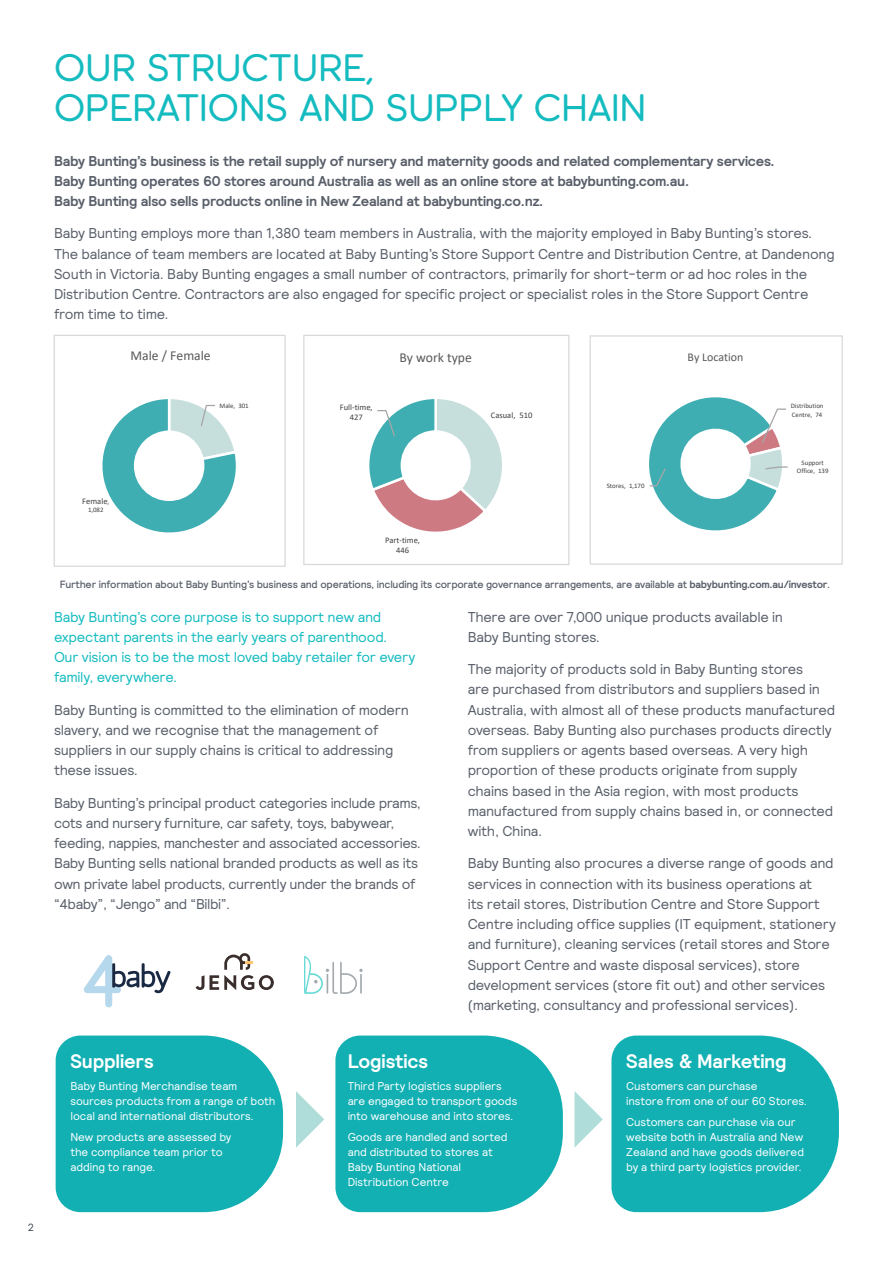
<style>
.page{position:relative;width:893px;height:1263px;background:#fff}
.page>*{position:absolute;margin:0;border:0;box-sizing:border-box;transform-origin:0 0}
.t1{font:39px/40.5px "BB Leroy Regular";letter-spacing:-.01em;color:#14bbbf}
.t2{font:700 19.5px "Relative";letter-spacing:-.005em;color:#fff}
.t3{font:14.25px/20.2px "Relative";letter-spacing:-.02em;color:#595f6a}
.t4{font:700 14.25px/20.2px "Relative";letter-spacing:-.02em;color:#595f6a}
.t5{font:14.25px/20.2px "Relative";letter-spacing:-.02em;color:#14bbbf}
.t6{font:13.65px "Calibri";color:#595959}
.t7{font:11.85px "Calibri";color:#595959}
.t8{font:11.4px/14.9px "Relative";letter-spacing:-.01em;color:#fff}
.t9{font:500 10.5px "Relative";letter-spacing:-.02em;color:#595f6a}
.t10{font:10.5px "Relative";color:#3e444f}
.t11{font:8.55px/10.2px "Calibri";color:#404040;text-align:center}
.t12{font:6.9px "Calibri";color:#404040}
.t13{font:6.75px/8.6px "Calibri";color:#404040}
.s1{font-size:6.9px}
.s2{font-weight:700}
</style>
<div class="page">
<svg style="left:84px;top:955px;width:86px;height:52px"></svg>
<svg style="left:196px;top:953px;width:78px;height:37px"></svg>
<svg style="left:304px;top:956px;width:59px;height:38px"></svg>
<svg style="left:102px;top:399px;width:134px;height:134px"></svg>
<div style="left:54px;top:335px;width:232px;height:232px;border:1px solid #d9d9d9"></div>
<svg style="left:369px;top:399px;width:133px;height:133px"></svg>
<div style="left:303px;top:335px;width:266px;height:230px;border:1px solid #d9d9d9"></div>
<svg style="left:56px;top:1035px;width:227px;height:177px;background:#25b6b8"></svg>
<svg style="left:335px;top:1035px;width:228px;height:177px;background:#25b6b9"></svg>
<svg style="left:611px;top:1035px;width:228px;height:177px;background:#25b6b9"></svg>
<svg style="left:296px;top:1091px;width:28px;height:57px"></svg>
<svg style="left:574px;top:1091px;width:29px;height:57px"></svg>
<svg style="left:649px;top:397px;width:139px;height:134px"></svg>
<div style="left:590px;top:335px;width:253px;height:230px;border:1px solid #d9d9d9"></div>
<p class="t10" style="left:28px;top:1220px;width:8px">2</p>
<p class="t1" style="left:54px;top:47px;width:594px">OUR STRUCTURE,<br>OPERATIONS AND SUPPLY CHAIN</p>
<p class="t4" style="left:54px;top:150px;width:722px">Baby Bunting’s business is the retail supply of nursery and maternity goods and related complementary services.<br>Baby Bunting operates 60 stores around Australia as well as an online store at babybunting.com.au.<br>Baby Bunting also sells products online in New Zealand at babybunting.co.nz.</p>
<p class="t3" style="left:54px;top:223px;width:782px">Baby Bunting employs more than 1,380 team members in Australia, with the majority employed in Baby Bunting’s stores.<br>The balance of team members are located at Baby Bunting’s Store Support Centre and Distribution Centre, at Dandenong South in Victoria. Baby Bunting engages a small number of contractors, primarily for short-term or ad hoc roles in the Distribution Centre. Contractors are also engaged for specific project or specialist roles in the Store Support Centre from time to time.</p>
<p class="t6" style="left:131px;top:346px;width:82px">Male / Female</p>
<p class="t12" style="left:219px;top:401px;width:31px">Male, 301</p>
<p class="t11" style="left:82px;top:496px;width:29px">Female<span class="s1">,</span></p>
<p class="t12" style="left:88px;top:505px;width:17px">1,082</p>
<p class="t11" style="left:340px;top:402px;width:34px">Full-time,<br>427</p>
<p class="t6" style="left:399px;top:348px;width:74px">By work type</p>
<p class="t11" style="left:491px;top:410px;width:43px">Casual, 510</p>
<p class="t11" style="left:385px;top:535px;width:37px">Part-time,<br>446</p>
<p class="t7" style="left:688px;top:348px;width:57px">By Location</p>
<p class="t13" style="left:607px;top:482px;width:39px">Stores, 1,170</p>
<p class="t13" style="left:791px;top:402px;width:34px">Distribution<br>Centre, 74</p>
<p class="t13" style="left:797px;top:458px;width:33px;text-align:center">Support<br>Office, 139</p>
<p class="t9" style="left:60px;top:577px;width:772px">Further information about Baby Bunting’s business and operations, including its corporate governance arrangements, are available at <span class="s2">babybunting.com.au/investor</span>.</p>
<p class="t5" style="left:54px;top:606px;width:363px">Baby Bunting’s core purpose is to support new and expectant parents in the early years of parenthood.<br>Our vision is to be the most loved baby retailer for every family, everywhere.</p>
<p class="t3" style="left:54px;top:699px;width:356px">Baby Bunting is committed to the elimination of modern slavery, and we recognise that the management of suppliers in our supply chains is critical to addressing these issues.</p>
<p class="t3" style="left:54px;top:792px;width:368px">Baby Bunting’s principal product categories include prams, cots and nursery furniture, car safety, toys, babywear, feeding, nappies, manchester and associated accessories.<br>Baby Bunting sells national branded products as well as its own private label products, currently under the brands of “4baby”, “Jengo” and “Bilbi”.</p>
<p class="t3" style="left:468px;top:606px;width:317px">There are over 7,000 unique products available in<br>Baby Bunting stores.</p>
<p class="t3" style="left:468px;top:658px;width:369px">The majority of products sold in Baby Bunting stores<br>are purchased from distributors and suppliers based in Australia, with almost all of these products manufactured overseas. Baby Bunting also purchases products directly from suppliers or agents based overseas. A very high proportion of these products originate from supply chains based in the Asia region, with most products manufactured from supply chains based in, or connected with, China.</p>
<p class="t3" style="left:468px;top:853px;width:370px">Baby Bunting also procures a diverse range of goods and services in connection with its business operations at<br>its retail stores, Distribution Centre and Store Support Centre including office supplies (IT equipment, stationery and furniture), cleaning services (retail stores and Store Support Centre and waste disposal services), store development services (store fit out) and other services (marketing, consultancy and professional services).</p>
<p class="t2" style="left:70px;top:1049px;width:85px">Suppliers</p>
<p class="t8" style="left:70px;top:1078px;width:206px">Baby Bunting Merchandise team sources products from a range of both local and international distributors.</p>
<p class="t8" style="left:70px;top:1129px;width:163px">New products are assessed by the compliance team prior to adding to range.</p>
<p class="t2" style="left:348px;top:1049px;width:82px">Logistics</p>
<p class="t8" style="left:348px;top:1078px;width:171px">Third Party logistics suppliers are engaged to transport goods into warehouse and into stores.</p>
<p class="t8" style="left:348px;top:1129px;width:161px">Goods are handled and sorted and distributed to stores at<br>Baby Bunting National<br>Distribution Centre</p>
<p class="t2" style="left:626px;top:1049px;width:162px">Sales &amp; Marketing</p>
<p class="t8" style="left:626px;top:1078px;width:182px">Customers can purchase<br>instore from one of our 60 Stores.</p>
<p class="t8" style="left:626px;top:1114px;width:179px">Customers can purchase via our website both in Australia and New Zealand and have goods delivered by a third party logistics provider.</p>
</div>
